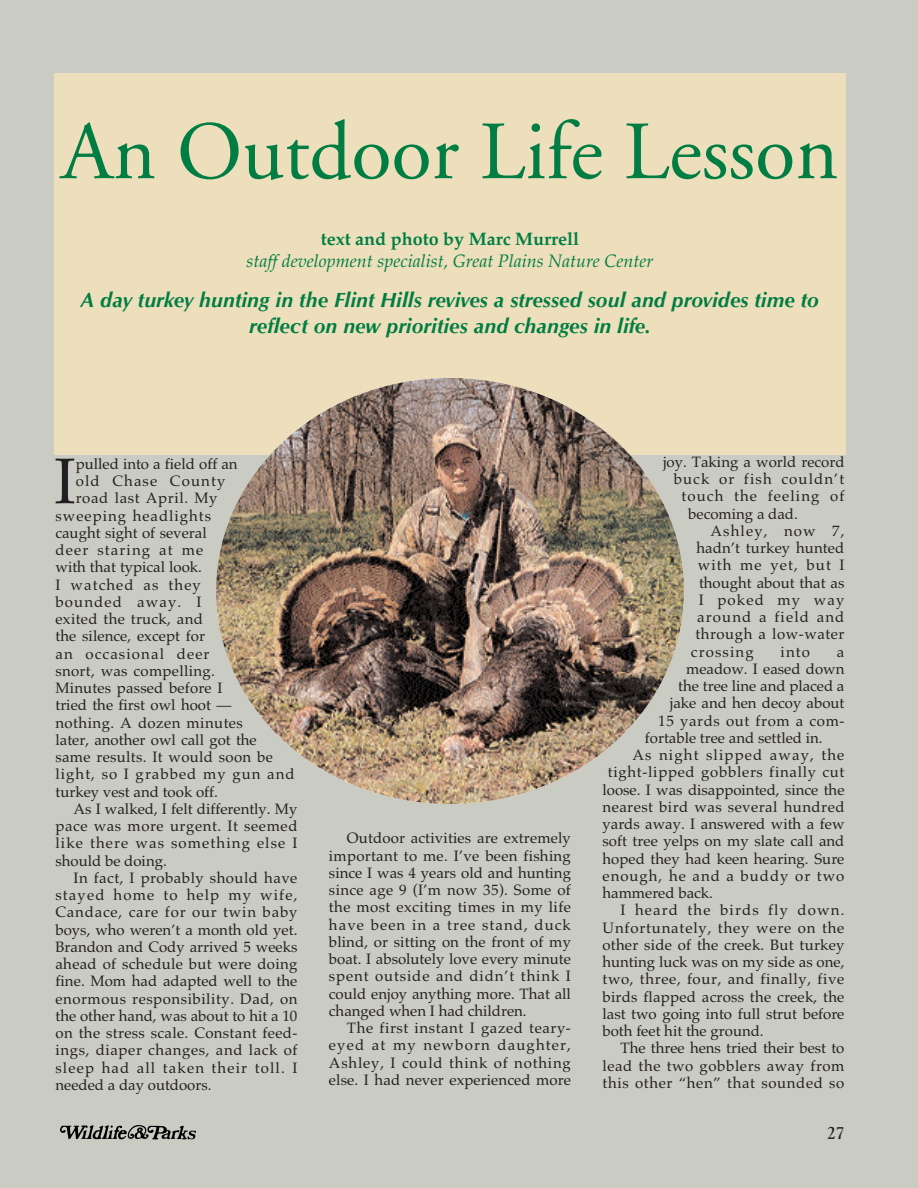
<style>
.page{position:relative;width:918px;height:1188px;background:#cacbc2}
.page>*{position:absolute;margin:0;border:0;box-sizing:border-box;transform-origin:0 0}
.t1{font:82.5px "Adobe Garamond";color:#007d43}
.t2{font:64.65px "Palatino";color:#231f20}
.t3{font:21px/25.2px "Optimum Bold Italic DTC";color:#007d43;text-align:center}
.t4{font:italic 18px "Palatino";color:#007d43}
.t5{font:700 18px "Palatino";color:#007d43}
.t6{font:18px "Goudy Light DTC";color:#231f20}
.t7{font:15px/17.2px "Palatino";letter-spacing:.02em;color:#231f20;text-align:justify}
.t8{font:15px "Palatino";color:#231f20}
.t9{font:15px "Palatino";letter-spacing:.075em;color:#231f20}
.t10{font:15px "Palatino";letter-spacing:.04em;color:#231f20}
.t11{font:15px "Palatino";letter-spacing:.055em;color:#231f20}
.t12{font:15px "Palatino";letter-spacing:.065em;color:#231f20}
.t13{font:15px "Palatino";letter-spacing:.045em;color:#231f20}
.t14{font:15px "Palatino";letter-spacing:.07em;color:#231f20}
</style>
<div class="page">
<svg style="left:60px;top:1125px;width:136px;height:15px"></svg>
<div style="left:54px;top:73px;width:792px;height:381px;background:#eddfbb"></div>
<img style="left:216px;top:378px;width:468px;height:426px;border-radius:50%">
<h1 class="t1" style="left:61px;top:119px;width:779px">An Outdoor Life Lesson</h1>
<p class="t5" style="left:321px;top:232px;width:260px">text and photo by Marc Murrell</p>
<p class="t4" style="left:246px;top:254px;width:409px">staff development specialist, Great Plains Nature Center</p>
<h3 class="t3" style="left:81px;top:289px;width:740px">A day turkey hunting in the Flint Hills revives a stressed soul and provides time to reflect on new priorities and changes in life.</h3>
<h2 class="t2" style="left:54px;top:456px;width:23px">I</h2>
<p class="t8" style="left:76px;top:458px;width:163px">pulled into a field off an</p>
<p class="t9" style="left:76px;top:475px;width:151px">old Chase County</p>
<p class="t10" style="left:76px;top:492px;width:143px">road last April. My</p>
<p class="t12" style="left:56px;top:510px;width:157px">sweeping headlights</p>
<p class="t8" style="left:56px;top:527px;width:153px">caught sight of several</p>
<p class="t9" style="left:56px;top:544px;width:149px">deer staring at me</p>
<p class="t8" style="left:56px;top:561px;width:148px">with that typical look.</p>
<p class="t9" style="left:56px;top:579px;width:147px">I watched as they</p>
<p class="t9" style="left:56px;top:596px;width:147px">bounded away. I</p>
<p class="t7" style="left:56px;top:612px;width:149px">exited the truck, and</p>
<p class="t7" style="left:56px;top:629px;width:151px">the silence, except for</p>
<p class="t9" style="left:56px;top:648px;width:156px">an occasional deer</p>
<p class="t7" style="left:56px;top:664px;width:161px">snort, was compelling.</p>
<p class="t7" style="left:56px;top:681px;width:169px">Minutes passed before I</p>
<p class="t8" style="left:56px;top:699px;width:177px">tried the first owl hoot —</p>
<p class="t7" style="left:56px;top:716px;width:189px">nothing. A dozen minutes</p>
<p class="t8" style="left:56px;top:734px;width:203px">later, another owl call got the</p>
<p class="t7" style="left:56px;top:750px;width:219px">same results. It would soon be</p>
<p class="t14" style="left:56px;top:768px;width:241px">light, so I grabbed my gun and</p>
<p class="t8" style="left:56px;top:786px;width:164px">turkey vest and took off.</p>
<p class="t8" style="left:74px;top:803px;width:225px">As I walked, I felt differently. My</p>
<p class="t10" style="left:56px;top:820px;width:244px">pace was more urgent. It seemed</p>
<p class="t9" style="left:56px;top:837px;width:243px">like there was something else I</p>
<p class="t8" style="left:56px;top:855px;width:113px">should be doing.</p>
<p class="t7" style="left:74px;top:871px;width:226px">In fact, I probably should have</p>
<p class="t9" style="left:56px;top:889px;width:243px">stayed home to help my wife,</p>
<p class="t11" style="left:56px;top:906px;width:244px">Candace, care for our twin baby</p>
<p class="t8" style="left:56px;top:924px;width:243px">boys, who weren’t a month old yet.</p>
<p class="t8" style="left:56px;top:941px;width:244px">Brandon and Cody arrived 5 weeks</p>
<p class="t7" style="left:56px;top:957px;width:243px">ahead of schedule but were doing</p>
<p class="t7" style="left:56px;top:974px;width:244px">fine. Mom had adapted well to the</p>
<p class="t7" style="left:56px;top:992px;width:244px">enormous responsibility. Dad, on</p>
<p class="t8" style="left:56px;top:1010px;width:243px">the other hand, was about to hit a 10</p>
<p class="t7" style="left:56px;top:1026px;width:243px">on the stress scale. Constant feed-</p>
<p class="t10" style="left:56px;top:1044px;width:244px">ings, diaper changes, and lack of</p>
<p class="t9" style="left:56px;top:1062px;width:243px">sleep had all taken their toll. I</p>
<p class="t8" style="left:56px;top:1079px;width:158px">needed a day outdoors.</p>
<p class="t7" style="left:329px;top:831px;width:244px;text-indent:18px">Outdoor activities are extremely important to me. I’ve been fishing since I was 4 years old and hunting since age 9 (I’m now 35). Some of the most exciting times in my life have been in a tree stand, duck blind, or sitting on the front of my boat. I absolutely love every minute spent outside and didn’t think I could enjoy anything more. That all changed when I had children.</p>
<p class="t7" style="left:329px;top:1021px;width:244px;text-indent:18px">The first instant I gazed teary&shy;eyed at my newborn daughter, Ashley, I could think of nothing else. I had never experienced more</p>
<p class="t8" style="left:663px;top:456px;width:183px">joy. Taking a world record</p>
<p class="t9" style="left:674px;top:473px;width:172px">buck or fish couldn’t</p>
<p class="t9" style="left:681px;top:490px;width:164px">touch the feeling of</p>
<p class="t8" style="left:688px;top:508px;width:111px">becoming a dad.</p>
<p class="t9" style="left:711px;top:525px;width:136px">Ashley, now 7,</p>
<p class="t7" style="left:696px;top:541px;width:150px">hadn’t turkey hunted</p>
<p class="t9" style="left:698px;top:559px;width:148px">with me yet, but I</p>
<p class="t8" style="left:699px;top:577px;width:147px">thought about that as</p>
<p class="t9" style="left:699px;top:594px;width:147px">I poked my way</p>
<p class="t9" style="left:697px;top:611px;width:149px">around a field and</p>
<p class="t7" style="left:695px;top:627px;width:151px">through a low-water</p>
<p class="t9" style="left:691px;top:646px;width:64px">crossing</p>
<p class="t7" style="left:781px;top:645px;width:31px">into</p>
<p class="t7" style="left:837px;top:645px;width:9px">a</p>
<p class="t8" style="left:686px;top:663px;width:160px">meadow. I eased down</p>
<p class="t8" style="left:678px;top:680px;width:168px">the tree line and placed a</p>
<p class="t8" style="left:670px;top:697px;width:176px">jake and hen decoy about</p>
<p class="t10" style="left:658px;top:715px;width:188px">15 yards out from a com-</p>
<p class="t8" style="left:645px;top:732px;width:179px">fortable tree and settled in.</p>
<p class="t9" style="left:633px;top:749px;width:213px">As night slipped away, the</p>
<p class="t13" style="left:608px;top:766px;width:238px">tight-lipped gobblers finally cut</p>
<p class="t8" style="left:603px;top:784px;width:244px">loose. I was disappointed, since the</p>
<p class="t7" style="left:603px;top:800px;width:244px">nearest bird was several hundred</p>
<p class="t8" style="left:603px;top:818px;width:244px">yards away. I answered with a few</p>
<p class="t8" style="left:603px;top:835px;width:243px">soft tree yelps on my slate call and</p>
<p class="t7" style="left:603px;top:852px;width:243px">hoped they had keen hearing. Sure</p>
<p class="t12" style="left:603px;top:870px;width:243px">enough, he and a buddy or two</p>
<p class="t8" style="left:603px;top:887px;width:112px">hammered back.</p>
<p class="t9" style="left:621px;top:904px;width:225px">I heard the birds fly down.</p>
<p class="t11" style="left:603px;top:922px;width:243px">Unfortunately, they were on the</p>
<p class="t7" style="left:603px;top:938px;width:243px">other side of the creek. But turkey</p>
<p class="t8" style="left:603px;top:956px;width:243px">hunting luck was on my side as one,</p>
<p class="t10" style="left:603px;top:973px;width:243px">two, three, four, and finally, five</p>
<p class="t7" style="left:603px;top:990px;width:243px">birds flapped across the creek, the</p>
<p class="t8" style="left:603px;top:1008px;width:243px">last two going into full strut before</p>
<p class="t8" style="left:603px;top:1025px;width:163px">both feet hit the ground.</p>
<p class="t8" style="left:621px;top:1042px;width:225px">The three hens tried their best to</p>
<p class="t10" style="left:603px;top:1060px;width:243px">lead the two gobblers away from</p>
<p class="t10" style="left:603px;top:1077px;width:244px">this other “hen” that sounded so</p>
<p class="t6" style="left:827px;top:1126px;width:19px">27</p>
</div>
